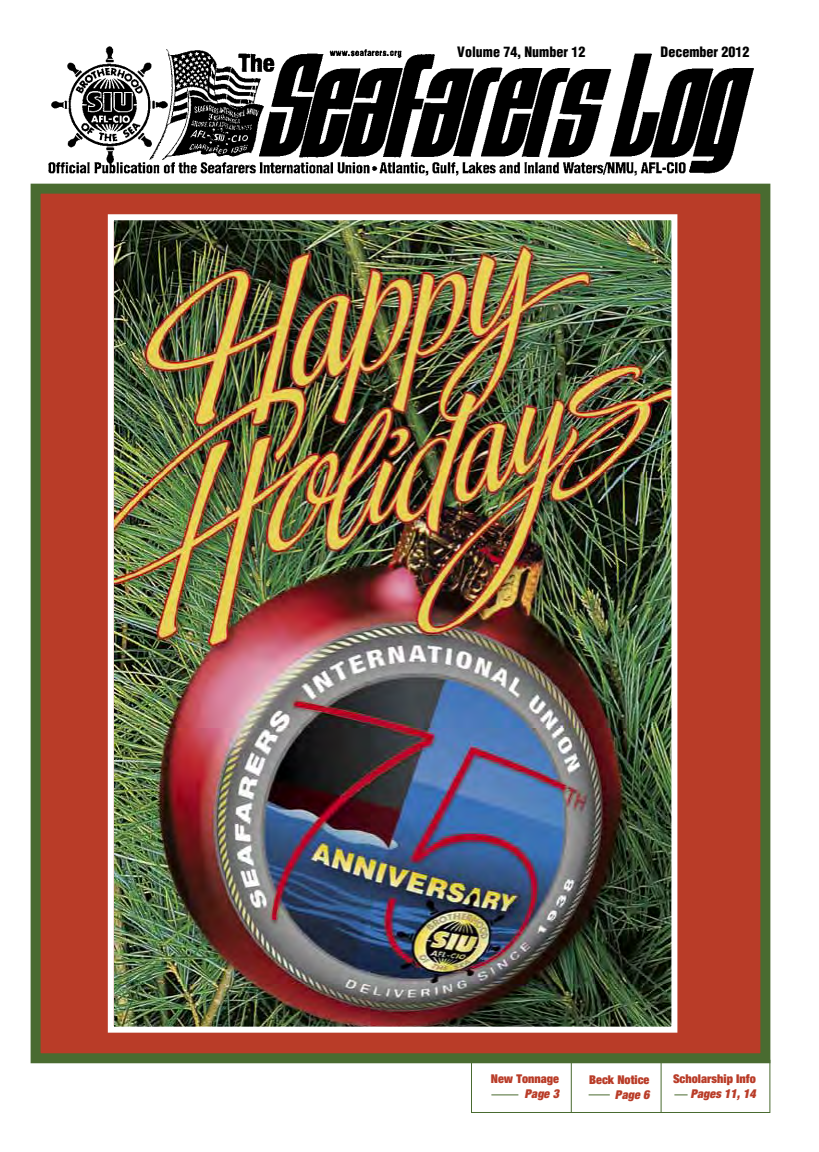
<style>
.page{position:relative;width:819px;height:1152px;background:#fff}
.page>*{position:absolute;margin:0;border:0;box-sizing:border-box;transform-origin:0 0}
.t1{font:900 condensed 14px "Helvetica";color:#000}
.t2{font:13px "Sans Extra Black Condensed DTC";color:#b93c28}
.t3{font:italic 13px "Sans Extra Black Condensed DTC";color:#b93c28}
</style>
<div class="page">
<div style="left:36px;top:189px;width:729px;height:869px;background:#b93c28"></div>
<div style="left:31px;top:184px;width:739px;height:879px;border:10px solid #496b30"></div>
<div style="left:471px;top:1060px;width:299px;height:53px;border:1px solid #496b30"></div>
<hr style="left:571px;top:1060px;width:1px;height:53px;background:#496b30">
<img style="left:48px;top:46px;width:706px;height:130px">
<hr style="left:661px;top:1060px;width:1px;height:53px;background:#496b30">
<svg style="left:589px;top:1094px;width:21px;height:1px"></svg>
<svg style="left:674px;top:1094px;width:14px;height:1px"></svg>
<svg style="left:491px;top:1094px;width:27px;height:1px"></svg>
<img style="left:115px;top:221px;width:555px;height:805px">
<div style="left:108px;top:214px;width:569px;height:819px;border:6px solid #fff"></div>
<p class="t1" style="left:457px;top:43px;width:130px">Volume 74, Number 12</p>
<p class="t1" style="left:661px;top:43px;width:91px">December 2012</p>
<p class="t2" style="left:491px;top:1070px;width:70px">New Tonnage</p>
<p class="t3" style="left:524px;top:1086px;width:39px">Page 3</p>
<p class="t2" style="left:589px;top:1071px;width:62px">Beck Notice</p>
<p class="t3" style="left:615px;top:1087px;width:39px">Page 6</p>
<p class="t2" style="left:673px;top:1070px;width:84px">Scholarship Info</p>
<p class="t3" style="left:690px;top:1086px;width:70px">Pages 11,14</p>
</div>
